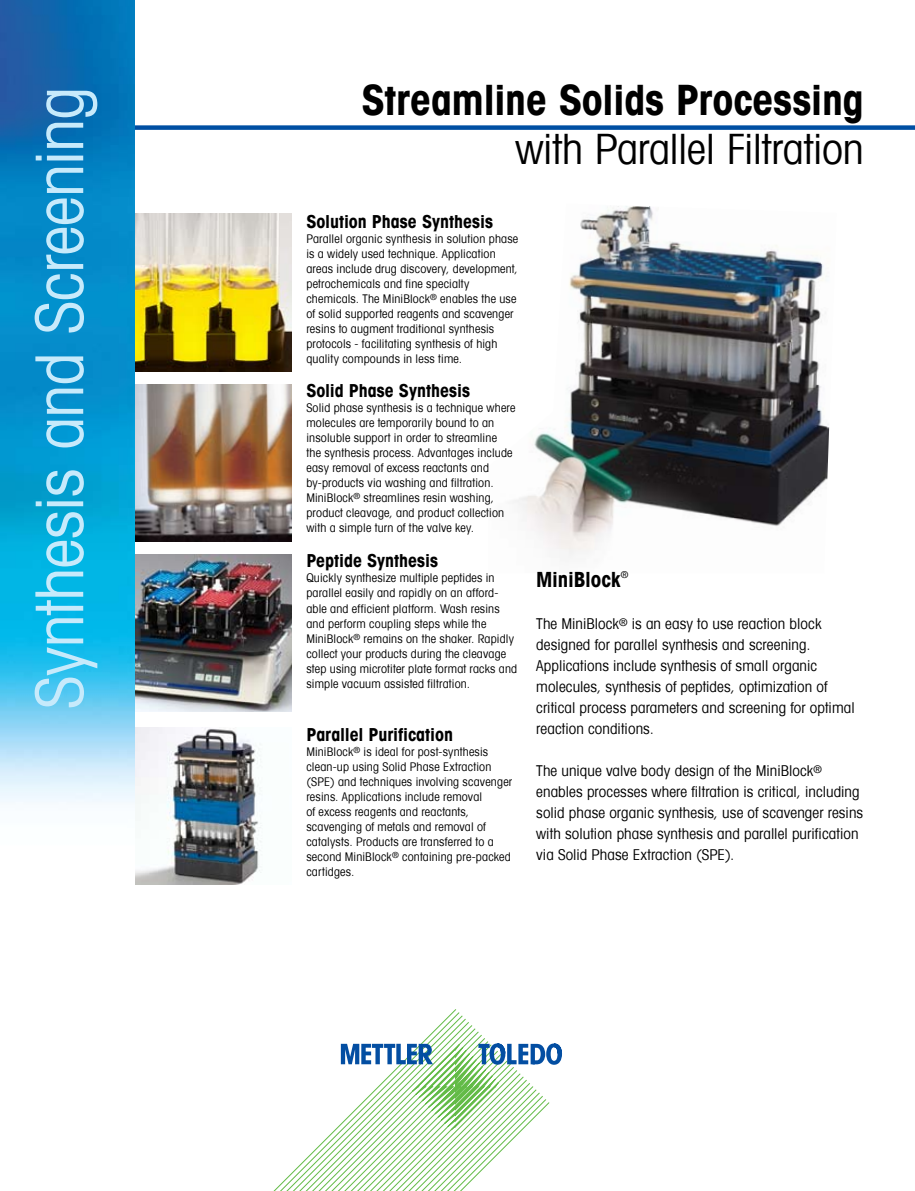
<style>
.page{position:relative;width:915px;height:1191px;background:#fff}
.page>*{position:absolute;margin:0;border:0;box-sizing:border-box;transform-origin:0 0}
.t1{font:condensed 66px "Avant Garde";letter-spacing:-.01em;color:#c7eafb}
.t2{font:700 condensed 42px "Avant Garde";letter-spacing:-.005em;color:#000}
.t3{font:condensed 42px "Avant Garde";letter-spacing:-.01em;color:#000}
.t4{font:700 condensed 21px "Avant Garde";letter-spacing:-.01em;color:#000}
.t5{font:700 condensed 18px "Avant Garde";color:#000}
.t6{font:condensed 15px/21px "Avant Garde";letter-spacing:.005em;color:#000}
.t7{font:condensed 12px/15px "Avant Garde";letter-spacing:.015em;color:#000}
</style>
<div class="page">
<div style="left:134px;top:125px;width:780px;height:5px;background:#004fa3"></div>
<svg style="left:273px;top:1009px;width:250px;height:182px"></svg>
<svg style="left:341px;top:1043px;width:221px;height:87px"></svg>
<img style="left:513px;top:206px;width:317px;height:352px">
<img style="left:134px;top:214px;width:157px;height:157px">
<img style="left:134px;top:384px;width:157px;height:157px">
<img style="left:134px;top:554px;width:157px;height:157px">
<img style="left:134px;top:727px;width:128px;height:157px">
<img style="left:0;top:0;width:134px;height:803px">
<h1 class="t1" style="left:19px;top:709px;width:624px;rotate:-90deg">Synthesis and Screening</h1>
<h2 class="t2" style="left:361px;top:73px;width:504px">Streamline Solids Processing</h2>
<h2 class="t3" style="left:515px;top:122px;width:350px">with Parallel Filtration</h2>
<h3 class="t5" style="left:306px;top:210px;width:188px">Solution Phase Synthesis</h3>
<p class="t7" style="left:306px;top:231px;width:213px">Parallel organic synthesis in solution phase is a widely used technique. Application areas include drug discovery, development, petrochemicals and fine specialty chemicals. The MiniBlock<sup>®</sup> enables the use of solid supported reagents and scavenger resins to augment traditional synthesis protocols - facilitating synthesis of high quality compounds in less time.</p>
<h3 class="t5" style="left:306px;top:379px;width:165px">Solid Phase Synthesis</h3>
<p class="t7" style="left:306px;top:400px;width:210px">Solid phase synthesis is a technique where molecules are temporarily bound to an insoluble support in order to streamline<br>the synthesis process. Advantages include easy removal of excess reactants and by-products via washing and filtration.<br>MiniBlock<sup>®</sup> streamlines resin washing, product cleavage, and product collection with a simple turn of the valve key.</p>
<h3 class="t5" style="left:306px;top:549px;width:133px">Peptide Synthesis</h3>
<p class="t7" style="left:306px;top:570px;width:212px">Quickly synthesize multiple peptides in parallel easily and rapidly on an afford&shy;able and efficient platform. Wash resins and perform coupling steps while the MiniBlock<sup>®</sup> remains on the shaker. Rapidly collect your products during the cleavage step using microtiter plate format racks and simple vacuum assisted filtration.</p>
<h3 class="t5" style="left:306px;top:722px;width:148px">Parallel Purification</h3>
<p class="t7" style="left:306px;top:743px;width:207px">MiniBlock<sup>®</sup> is ideal for post-synthesis clean-up using Solid Phase Extraction (SPE) and techniques involving scavenger resins. Applications include removal<br>of excess reagents and reactants, scavenging of metals and removal of catalysts. Products are transferred to a second MiniBlock<sup>®</sup> containing pre-packed cartidges.</p>
<h3 class="t4" style="left:536px;top:566px;width:93px">MiniBlock<sup>®</sup></h3>
<p class="t6" style="left:536px;top:613px;width:320px">The MiniBlock<sup>®</sup> is an easy to use reaction block designed for parallel synthesis and screening.<br>Applications include synthesis of small organic molecules, synthesis of peptides, optimization of critical process parameters and screening for optimal reaction conditions.</p>
<p class="t6" style="left:536px;top:760px;width:328px">The unique valve body design of the MiniBlock<sup>® </sup>enables processes where filtration is critical, including solid phase organic synthesis, use of scavenger resins with solution phase synthesis and parallel purification via Solid Phase Extraction (SPE).</p>
</div>
